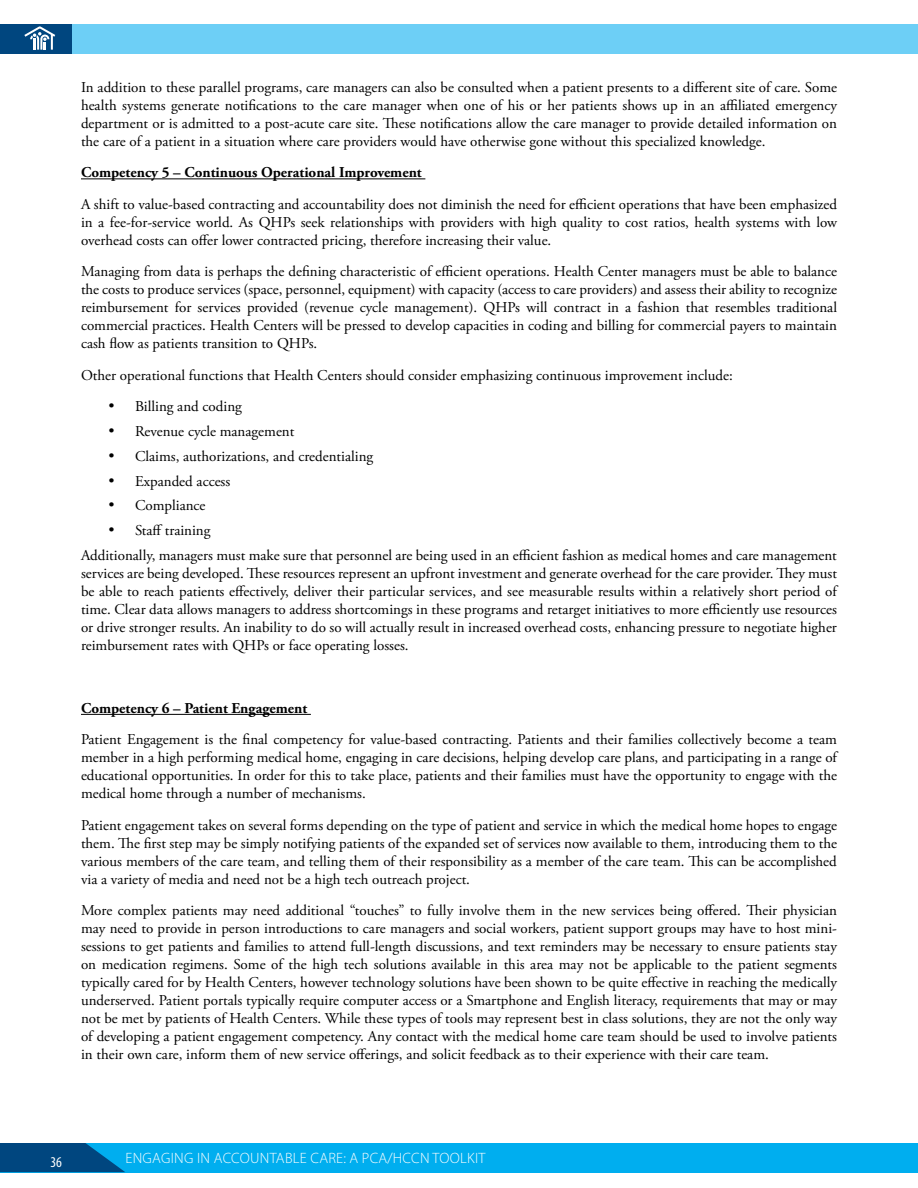
<style>
.page{position:relative;width:918px;height:1188px;background:#fff}
.page>*{position:absolute;margin:0;border:0;box-sizing:border-box;transform-origin:0 0}
.t1{font:15px/18px "Adobe Garamond Pro";color:#000;text-align:justify}
.t2{font:700 15px "Adobe Garamond Pro";color:#000}
.t3{font:300 15px "Myriad Pro";letter-spacing:.02em;color:#fff}
.t4{font:condensed 15px "Myriad Pro";color:#fff}
</style>
<div class="page">
<div style="left:0;top:1143px;width:918px;height:29px;background:#00aeef"></div>
<div style="left:0;top:25px;width:918px;height:29px;background:#6dcff6"></div>
<svg style="left:0;top:1143px;width:125px;height:29px"></svg>
<div style="left:0;top:24px;width:72px;height:29px;background:#00467f"></div>
<svg style="left:24px;top:26px;width:31px;height:24px"></svg>
<hr style="left:81px;top:178px;width:344px;height:1px;background:#000">
<hr style="left:81px;top:714px;width:230px;height:1px;background:#000">
<p class="t1" style="left:81px;top:79px;width:758px">In addition to these parallel programs, care managers can also be consulted when a patient presents to a different site of care. Some health systems generate notifications to the care manager when one of his or her patients shows up in an affiliated emergency department or is admitted to a post-acute care site. These notifications allow the care manager to provide detailed information on the care of a patient in a situation where care providers would have otherwise gone without this specialized knowledge.</p>
<p class="t2" style="left:81px;top:164px;width:342px">Competency 5 – Continuous Operational Improvement</p>
<p class="t1" style="left:81px;top:196px;width:758px">A shift to value-based contracting and accountability does not diminish the need for efficient operations that have been emphasized in a fee-for-service world. As QHPs seek relationships with providers with high quality to cost ratios, health systems with low overhead costs can offer lower contracted pricing, therefore increasing their value.</p>
<p class="t1" style="left:81px;top:263px;width:758px">Managing from data is perhaps the defining characteristic of efficient operations. Health Center managers must be able to balance the costs to produce services (space, personnel, equipment) with capacity (access to care providers) and assess their ability to recognize reimbursement for services provided (revenue cycle management). QHPs will contract in a fashion that resembles traditional commercial practices. Health Centers will be pressed to develop capacities in coding and billing for commercial payers to maintain cash flow as patients transition to QHPs.</p>
<p class="t1" style="left:81px;top:367px;width:653px">Other operational functions that Health Centers should consider emphasizing continuous improvement include:</p>
<p class="t1" style="left:108px;top:398px;width:135px">• Billing and coding</p>
<p class="t1" style="left:108px;top:423px;width:188px">• Revenue cycle management</p>
<p class="t1" style="left:108px;top:448px;width:267px">• Claims, authorizations, and credentialing</p>
<p class="t1" style="left:108px;top:472px;width:124px">• Expanded access</p>
<p class="t1" style="left:108px;top:497px;width:99px">• Compliance</p>
<p class="t1" style="left:81px;top:519px;width:757px;line-height:24.8px;text-indent:27px">• Staff training<br>Additionally, managers must make sure that personnel are being used in an efficient fashion as medical homes and care management</p>
<p class="t1" style="left:81px;top:565px;width:758px">services are being developed. These resources represent an upfront investment and generate overhead for the care provider. They must be able to reach patients effectively, deliver their particular services, and see measurable results within a relatively short period of time. Clear data allows managers to address shortcomings in these programs and retarget initiatives to more efficiently use resources or drive stronger results. An inability to do so will actually result in increased overhead costs, enhancing pressure to negotiate higher reimbursement rates with QHPs or face operating losses.</p>
<p class="t2" style="left:81px;top:699px;width:228px">Competency 6 – Patient Engagement</p>
<p class="t1" style="left:81px;top:731px;width:758px">Patient Engagement is the final competency for value-based contracting. Patients and their families collectively become a team member in a high performing medical home, engaging in care decisions, helping develop care plans, and participating in a range of educational opportunities. In order for this to take place, patients and their families must have the opportunity to engage with the medical home through a number of mechanisms.</p>
<p class="t1" style="left:81px;top:817px;width:758px">Patient engagement takes on several forms depending on the type of patient and service in which the medical home hopes to engage them. The first step may be simply notifying patients of the expanded set of services now available to them, introducing them to the various members of the care team, and telling them of their responsibility as a member of the care team. This can be accomplished via a variety of media and need not be a high tech outreach project.</p>
<p class="t1" style="left:81px;top:902px;width:758px">More complex patients may need additional “touches” to fully involve them in the new services being offered. Their physician may need to provide in person introductions to care managers and social workers, patient support groups may have to host mini&shy;sessions to get patients and families to attend full-length discussions, and text reminders may be necessary to ensure patients stay on medication regimens. Some of the high tech solutions available in this area may not be applicable to the patient segments typically cared for by Health Centers, however technology solutions have been shown to be quite effective in reaching the medically underserved. Patient portals typically require computer access or a Smartphone and English literacy, requirements that may or may not be met by patients of Health Centers. While these types of tools may represent best in class solutions, they are not the only way of developing a patient engagement competency. Any contact with the medical home care team should be used to involve patients in their own care, inform them of new service offerings, and solicit feedback as to their experience with their care team.</p>
<p class="t4" style="left:51px;top:1154px;width:13px">36</p>
<p class="t3" style="left:125px;top:1149px;width:287px">ENGAGING IN ACCOUNTABLE CARE: A PCA/HCCN</p>
<p class="t3" style="left:433px;top:1149px;width:10px">TOOL</p>
<p class="t3" style="left:467px;top:1149px;width:14px">KIT</p>
</div>
